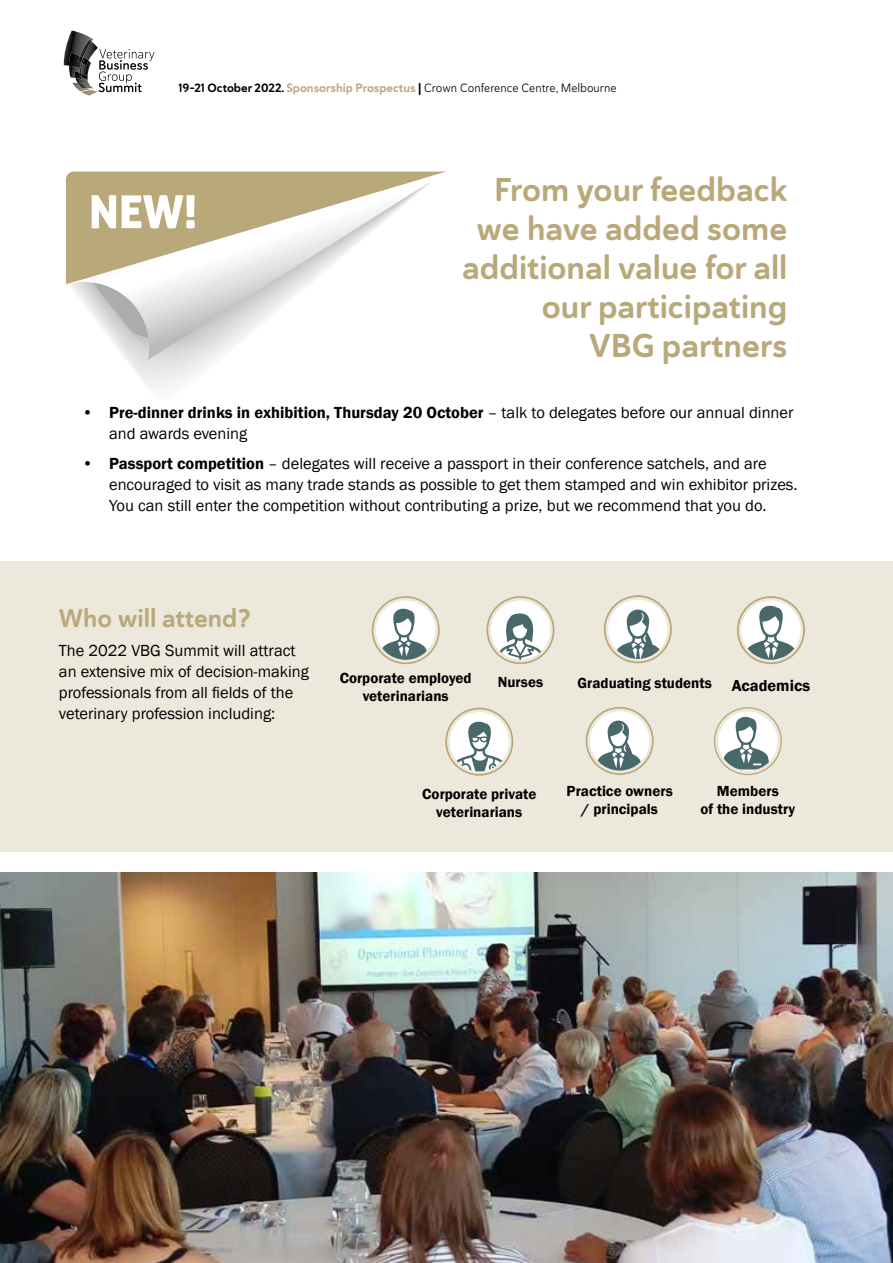
<style>
.page{position:relative;width:893px;height:1263px;background:#fff}
.page>*{position:absolute;margin:0;border:0;box-sizing:border-box;transform-origin:0 0}
.t1{font:33px/39px "Haboro Soft Nor Bol";color:#b9a879;text-align:right}
.t2{font:25.5px "Haboro Soft Nor Bol";color:#b9a879}
.t3{font:16.5px/21px "Franklin Gothic";color:#000}
.t4{font:600 16.35px "Franklin Gothic";color:#000}
.t5{font:600 15px/18px "Franklin Gothic";color:#000;text-align:center}
.t6{font:12px "Haboro Soft Nor Boo";color:#000}
.s1{font-family:"Haboro Soft Nor Bol"}
.s2{font-family:"Haboro Soft Nor Bol";color:#b9a879}
.s3{font-weight:600}
</style>
<div class="page">
<svg style="left:64px;top:31px;width:90px;height:65px"></svg>
<svg style="left:66px;top:284px;width:241px;height:76px"></svg>
<svg style="left:66px;top:172px;width:378px;height:112px"></svg>
<div style="left:0;top:561px;width:893px;height:290px;background:#ede8dc"></div>
<div style="left:372px;top:596px;width:68px;height:68px;border:2px solid #b9a879;border-radius:50%"></div>
<div style="left:376px;top:600px;width:59px;height:60px;background:#fff;border-radius:50%"></div>
<svg style="left:379px;top:607px;width:50px;height:53px"></svg>
<div style="left:486px;top:596px;width:68px;height:68px;border:2px solid #b9a879;border-radius:50%"></div>
<div style="left:491px;top:600px;width:59px;height:60px;background:#fff;border-radius:50%"></div>
<svg style="left:496px;top:613px;width:49px;height:47px"></svg>
<div style="left:586px;top:707px;width:68px;height:68px;border:2px solid #b9a879;border-radius:50%"></div>
<div style="left:590px;top:711px;width:59px;height:60px;background:#fff;border-radius:50%"></div>
<svg style="left:594px;top:720px;width:49px;height:51px"></svg>
<div style="left:737px;top:596px;width:68px;height:68px;border:2px solid #b9a879;border-radius:50%"></div>
<div style="left:741px;top:600px;width:60px;height:60px;background:#fff;border-radius:50%"></div>
<svg style="left:743px;top:604px;width:55px;height:56px"></svg>
<div style="left:445px;top:708px;width:68px;height:68px;border:2px solid #b9a879;border-radius:50%"></div>
<div style="left:450px;top:712px;width:59px;height:59px;background:#fff;border-radius:50%"></div>
<svg style="left:450px;top:720px;width:58px;height:51px"></svg>
<div style="left:604px;top:595px;width:68px;height:68px;border:2px solid #b9a879;border-radius:50%"></div>
<div style="left:608px;top:600px;width:59px;height:59px;background:#fff;border-radius:50%"></div>
<svg style="left:613px;top:609px;width:51px;height:50px"></svg>
<div style="left:714px;top:707px;width:68px;height:68px;border:1px solid #b9a879;border-radius:50%"></div>
<div style="left:718px;top:711px;width:59px;height:60px;background:#fff;border-radius:50%"></div>
<svg style="left:722px;top:715px;width:48px;height:54px"></svg>
<img style="left:0;top:873px;width:893px;height:390px">
<p class="t6" style="left:179px;top:80px;width:440px"><span class="s1">19-21 October 2022.</span> <span class="s2">Sponsorship Prospectus</span> <span class="s1">|</span> Crown Conference Centre, Melbourne</p>
<h1 class="t1" style="left:462px;top:170px;width:327px">From your feedback we have added some additional value for all our participating<br>VBG partners</h1>
<p class="t3" style="left:109px;top:402px;width:686px;text-indent:-27px"><span class="s3">• Pre-dinner drinks in exhibition, Thursday 20 October</span> – talk to delegates before our annual dinner and awards evening</p>
<p class="t3" style="left:109px;top:453px;width:690px;text-indent:-27px"><span class="s3">• Passport competition</span> – delegates will receive a passport in their conference satchels, and are encouraged to visit as many trade stands as possible to get them stamped and win exhibitor prizes.<br>You can still enter the competition without contributing a prize, but we recommend that you do.</p>
<h2 class="t2" style="left:59px;top:601px;width:193px">Who will attend?</h2>
<p class="t3" style="left:59px;top:641px;width:252px">The 2022 VBG Summit will attract an extensive mix of decision-making professionals from all fields of the veterinary profession including:</p>
<p class="t5" style="left:340px;top:669px;width:133px">Corporate employed veterinarians</p>
<p class="t5" style="left:498px;top:673px;width:47px">Nurses</p>
<p class="t5" style="left:578px;top:674px;width:136px">Graduating students</p>
<p class="t4" style="left:732px;top:676px;width:80px">Academics</p>
<p class="t5" style="left:422px;top:785px;width:116px">Corporate private veterinarians</p>
<p class="t5" style="left:567px;top:782px;width:108px">Practice owners / principals</p>
<p class="t5" style="left:700px;top:782px;width:96px">Members<br>of the industry</p>
</div>
